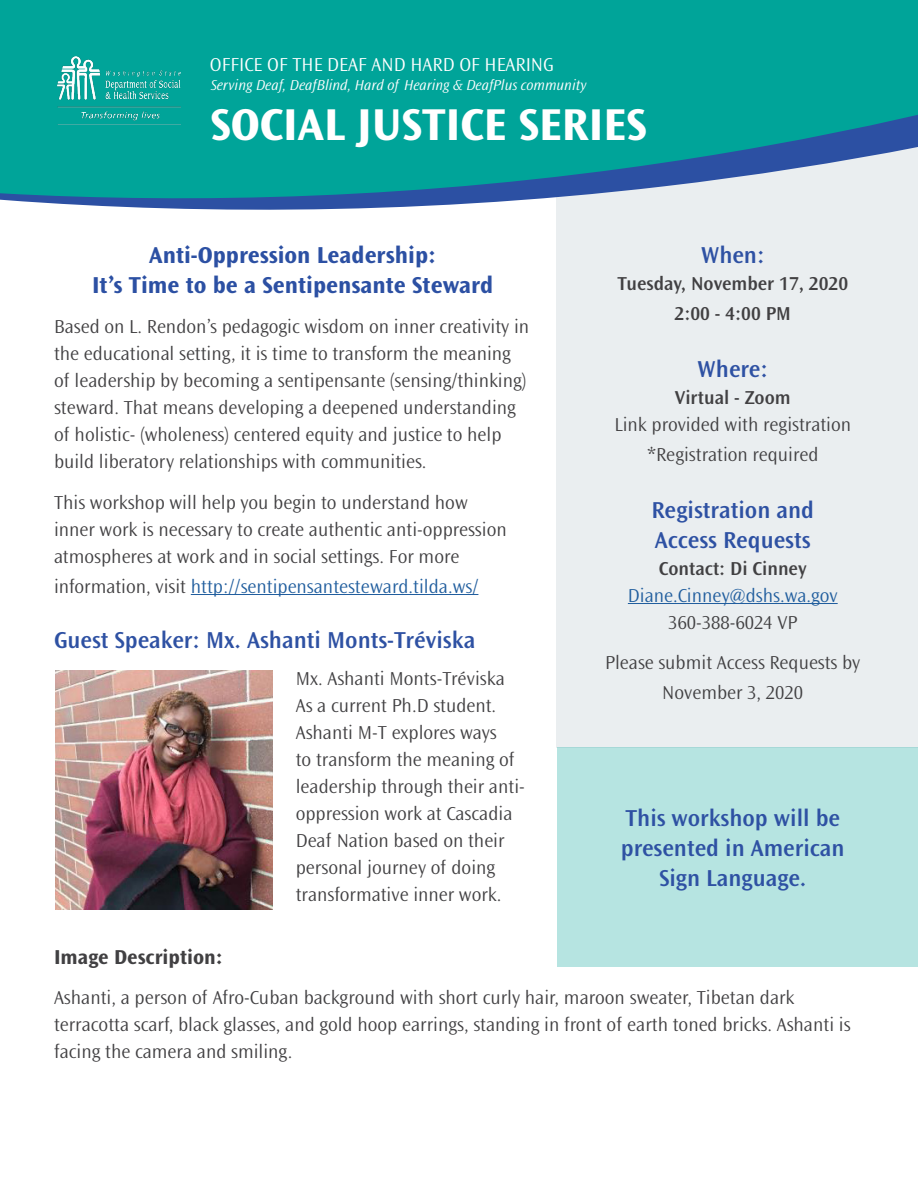
<style>
.page{position:relative;width:918px;height:1188px;background:#fff}
.page>*{position:absolute;margin:0;border:0;box-sizing:border-box;transform-origin:0 0}
.t1{font:700 46.5px "Ocean Sans MT Std";color:#fff}
.t2{font:600 24px/30px "Ocean Sans MT Std";color:#2e51a3}
.t3{font:700 24px/30px "Ocean Sans MT Std";color:#2c50a3;text-align:center}
.t4{font:700 21px "Ocean Sans MT Std";color:#414042}
.t5{font:300 19.5px/27px "Ocean Sans MT Std";color:#414042}
.t6{font:300 19.5px "Ocean Sans MT Std";color:#215e9e}
.t7{font:600 19.5px/30px "Ocean Sans MT Std";color:#414042;text-align:center}
.t8{font:300 19.5px "Ocean Sans MT Std";color:#fff}
.t9{font:italic 300 15px "Ocean Sans MT Std";color:#fff}
.s1{color:#414042}
</style>
<div class="page">
<div style="left:0;top:0;width:918px;height:88px;background:#00a499"></div>
<div style="left:556px;top:25px;width:362px;height:722px;background:#e7ebee"></div>
<svg style="left:65px;top:204px;width:395px;height:6px;fill:#2c50a3"></svg>
<svg style="left:0;top:25px;width:918px;height:179px;fill:#00a499"></svg>
<img style="left:57px;top:56px;width:123px;height:69px">
<hr style="left:191px;top:594px;width:287px;height:1px;background:#215e9e">
<hr style="left:628px;top:603px;width:210px;height:1px;background:#215e9e">
<img style="left:55px;top:670px;width:217px;height:239px">
<div style="left:557px;top:747px;width:360px;height:220px;background:#b6e4e1"></div>
<p class="t8" style="left:210px;top:54px;width:345px">OFFICE OF THE DEAF AND HARD OF HEARING</p>
<p class="t9" style="left:211px;top:77px;width:377px">Serving Deaf, DeafBlind, Hard of Hearing &amp; DeafPlus community</p>
<h1 class="t1" style="left:210px;top:99px;width:438px">SOCIAL JUSTICE SERIES</h1>
<p class="t3" style="left:92px;top:240px;width:403px">Anti-Oppression Leadership:<br>It’s Time to be a Sentipensante Steward</p>
<p class="t5" style="left:54px;top:313px;width:477px">Based on L. Rendon’s pedagogic wisdom on inner creativity in the educational setting, it is time to transform the meaning of leadership by becoming a sentipensante (sensing/thinking) steward. That means developing a deepened understanding of holistic- (wholeness) centered equity and justice to help build liberatory relationships with communities.</p>
<p class="t5" style="left:54px;top:489px;width:454px">This workshop will help you begin to understand how inner work is necessary to create authentic anti-oppression atmospheres at work and in social settings. For more</p>
<p class="t6" style="left:54px;top:575px;width:426px"><span class="s1">information, visit</span> http://sentipensantesteward.tilda.ws/</p>
<p class="t2" style="left:54px;top:625px;width:423px">Guest Speaker: Mx. Ashanti Monts-Tréviska</p>
<p class="t5" style="left:296px;top:665px;width:231px">Mx. Ashanti Monts-Tréviska<br>As a current Ph.D student.<br>Ashanti M-T explores ways<br>to transform the meaning of leadership through their anti&shy;oppression work at Cascadia<br>Deaf Nation based on their personal journey of doing transformative inner work.</p>
<p class="t2" style="left:701px;top:240px;width:65px">When:</p>
<p class="t7" style="left:617px;top:268px;width:232px">Tuesday, November 17, 2020<br>2:00 - 4:00 PM</p>
<p class="t2" style="left:698px;top:354px;width:72px">Where:</p>
<p class="t7" style="left:675px;top:382px;width:117px">Virtual - Zoom</p>
<p class="t5" style="left:614px;top:409px;width:238px;line-height:30px;text-align:center">Link provided with registration *Registration required</p>
<p class="t2" style="left:651px;top:495px;width:164px">Registration and<br>Access Requests</p>
<p class="t7" style="left:659px;top:553px;width:149px">Contact: Di Cinney</p>
<p class="t6" style="left:628px;top:584px;width:211px">Diane.Cinney@dshs.wa.gov</p>
<p class="t5" style="left:605px;top:602px;width:257px;line-height:40.5px;text-align:center">360-388-6024 VP<br>Please submit Access Requests by</p>
<p class="t5" style="left:662px;top:679px;width:143px">November 3, 2020</p>
<p class="t2" style="left:621px;top:803px;width:225px;text-align:center">This workshop will be presented in American<br>Sign Language.</p>
<p class="t4" style="left:54px;top:945px;width:170px">Image Description:</p>
<p class="t5" style="left:54px;top:985px;width:798px">Ashanti, a person of Afro-Cuban background with short curly hair, maroon sweater, Tibetan dark terracotta scarf, black glasses, and gold hoop earrings, standing in front of earth toned bricks. Ashanti is facing the camera and smiling.</p>
</div>
